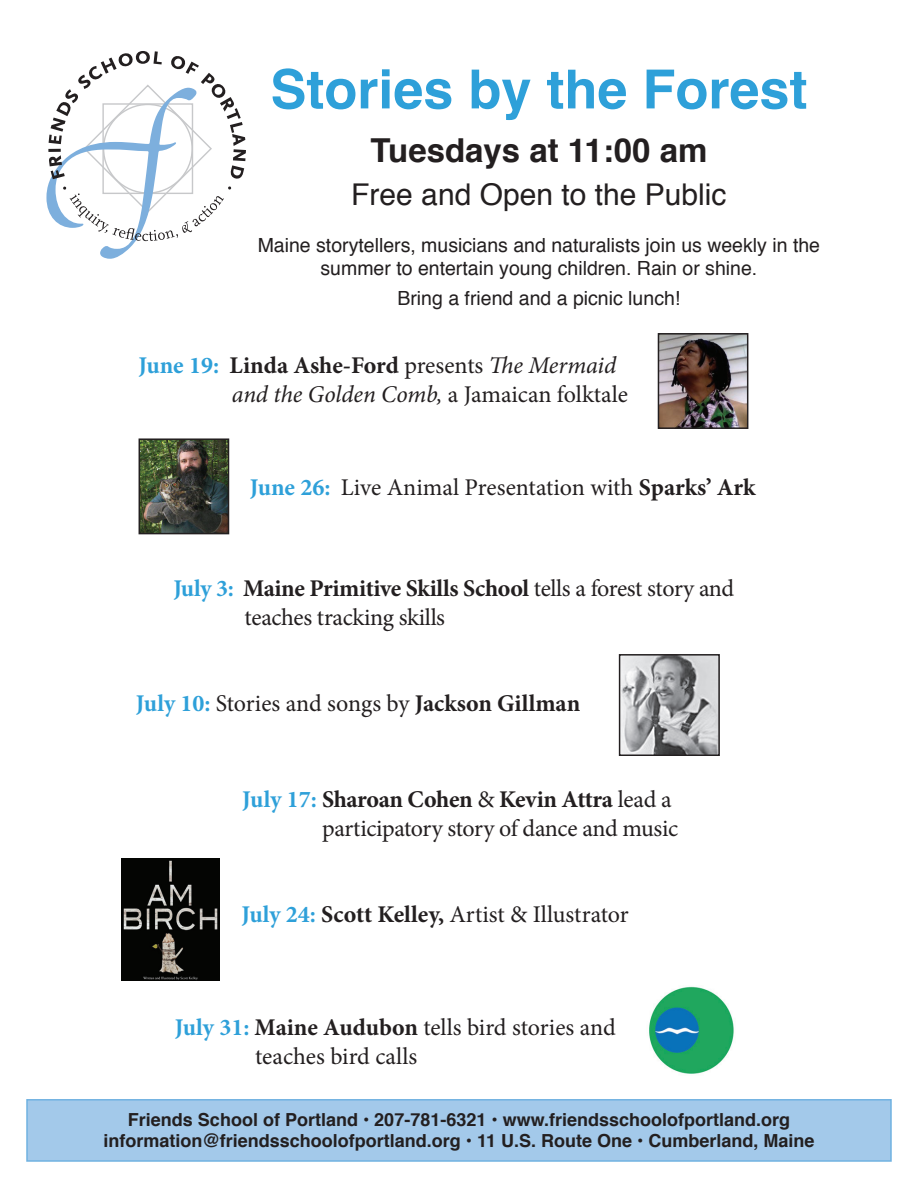
<style>
.page{position:relative;width:918px;height:1188px;background:#fff}
.page>*{position:absolute;margin:0;border:0;box-sizing:border-box;transform-origin:0 0}
.t1{font:700 54px "Helvetica";color:#2ea0d9}
.t2{font:700 33px "Helvetica";color:#231f20}
.t3{font:30px "Helvetica";color:#231f20}
.t4{font:24px/28.8px "Minion Pro";letter-spacing:-.01em;color:#231f20}
.t5{font:italic 24px/28.8px "Minion Pro";letter-spacing:-.005em;color:#231f20}
.t6{font:19.5px/23.4px "Helvetica";color:#231f20;text-align:center}
.t7{font:700 18px/21.6px "Helvetica";color:#231f20;text-align:center}
.s1{font-weight:700;font-style:normal;color:#2ea0d9}
.s2{font-weight:700;font-style:normal}
.s3{font-style:normal}
.s4{font-weight:700;color:#2ea0d9}
.s5{font-weight:700}
</style>
<div class="page">
<div style="left:26px;top:1099px;width:866px;height:63px;background:#a3c9ea;border:2px solid #70b2e1"></div>
<svg style="left:46px;top:51px;width:200px;height:208px"></svg>
<img style="left:622px;top:657px;width:95px;height:96px">
<div style="left:619px;top:654px;width:101px;height:102px;border:2px solid #231f20"></div>
<img style="left:142px;top:441px;width:84px;height:90px">
<div style="left:139px;top:438px;width:90px;height:96px;border:2px solid #231f20"></div>
<img style="left:122px;top:858px;width:98px;height:123px">
<img style="left:661px;top:336px;width:84px;height:90px">
<div style="left:658px;top:333px;width:90px;height:96px;border:2px solid #231f20"></div>
<img style="left:649px;top:986px;width:85px;height:88px">
<h1 class="t1" style="left:270px;top:46px;width:539px">Stories by the Forest</h1>
<h2 class="t2" style="left:370px;top:123px;width:338px">Tuesdays at 11:00 am</h2>
<p class="t3" style="left:351px;top:171px;width:377px">Free and Open to the Public</p>
<p class="t6" style="left:258px;top:234px;width:564px">Maine storytellers, musicians and naturalists join us weekly in the summer to entertain young children. Rain or shine.</p>
<p class="t6" style="left:397px;top:287px;width:284px">Bring a friend and a picnic lunch!</p>
<p class="t5" style="left:232px;top:351px;width:398px;text-indent:-93px"><span class="s1">June 19:</span> <span class="s2">Linda Ashe-Ford</span> <span class="s3">presents</span> The Mermaid and the Golden Comb, <span class="s3">a Jamaican folktale</span></p>
<p class="t4" style="left:250px;top:473px;width:507px"><span class="s4">June 26:</span> Live Animal Presentation with <span class="s5">Sparks’ Ark</span></p>
<p class="t4" style="left:245px;top:574px;width:491px;text-indent:-71px"><span class="s4">July 3:</span> <span class="s5">Maine Primitive Skills School</span> tells a forest story and teaches tracking skills</p>
<p class="t4" style="left:136px;top:689px;width:446px"><span class="s4">July 10:</span> Stories and songs by <span class="s5">Jackson Gillman</span></p>
<p class="t4" style="left:242px;top:785px;width:437px;text-align:right"><span class="s4">July 17:</span> <span class="s5">Sharoan Cohen</span> &amp; <span class="s5">Kevin Attra</span> lead a participatory story of dance and music</p>
<p class="t4" style="left:241px;top:900px;width:389px"><span class="s4">July 24:</span> <span class="s5">Scott Kelley,</span> Artist &amp; Illustrator</p>
<p class="t4" style="left:255px;top:1014px;width:362px;text-indent:-80px"><span class="s4">July 31:</span> <span class="s5">Maine Audubon</span> tells bird stories and teaches bird calls</p>
<p class="t7" style="left:103px;top:1109px;width:713px">Friends School of Portland • 207-781-6321 • www.friendsschoolofportland.org information@friendsschoolofportland.org • 11 U.S. Route One • Cumberland, Maine</p>
</div>
